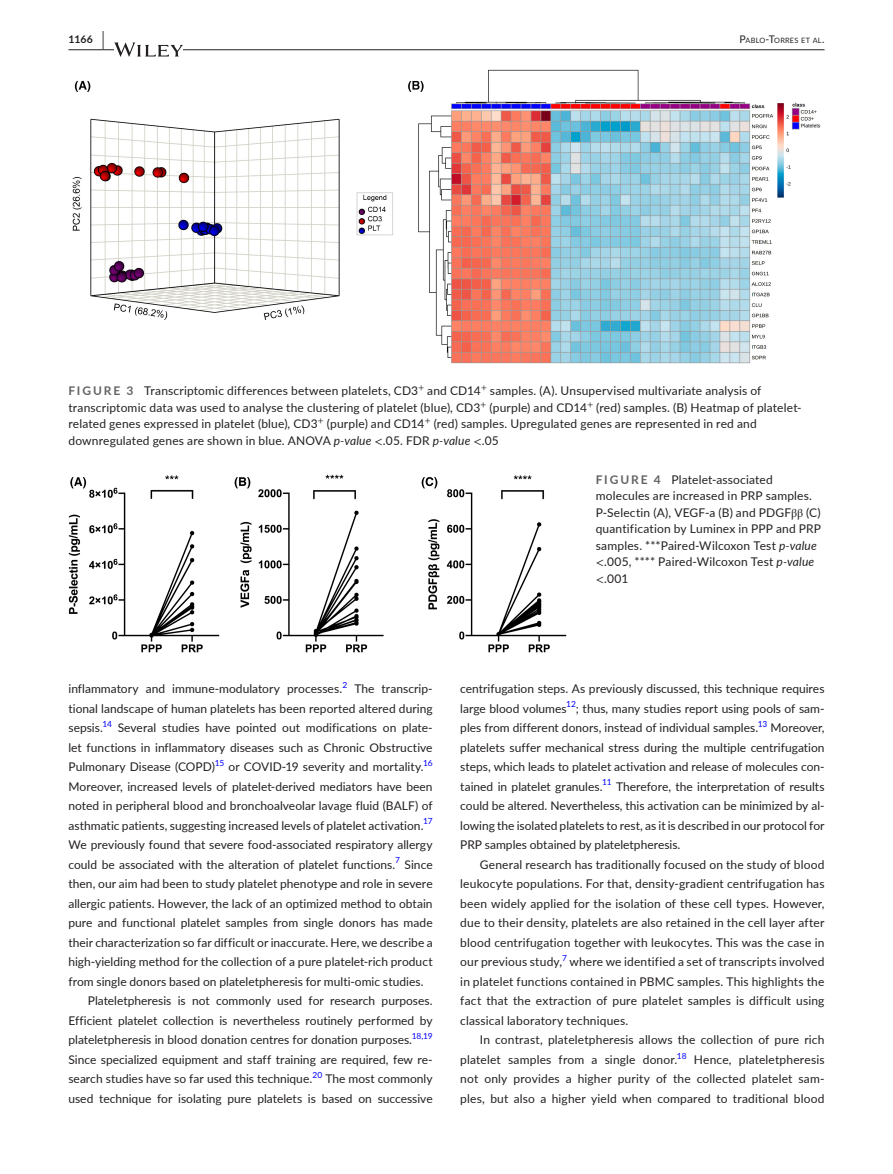
<style>
.page{position:relative;width:893px;height:1174px;background:#fff}
.page>*{position:absolute;margin:0;border:0;box-sizing:border-box;transform-origin:0 0}
.t1{font:12px/19.5px "Lato";letter-spacing:.005em;color:#231f20;text-align:justify}
.t2{font:700 10.5px "Lato";color:#231f20}
.t3{font:8.4px "Lato";letter-spacing:-.02em;color:#00f}
.t4{font:8.4px "STIX";color:#231f20}
.t5{font:7.35px "Lato";letter-spacing:.03em;color:#231f20}
.s1{font-size:19.5px}
.s2{font-size:10.5px}
.s3{font-weight:700;color:#636366}
.s4{font-style:italic}
.s5{font-family:"STIX"}
</style>
<div class="page">
<hr style="left:68px;top:49px;width:756px;height:1px;background:#231f20">
<svg style="left:114px;top:42px;width:69px;height:15px"></svg>
<img style="left:72px;top:69px;width:749px;height:294px">
<img style="left:68px;top:474px;width:498px;height:178px">
<p class="t2" style="left:68px;top:31px;width:37px">1166 <span class="s1">|</span></p>
<p class="t5" style="left:740px;top:35px;width:86px"><span class="s2">P</span>ABLO<span class="s2">-T</span>ORRES ET AL<span class="s2">.</span></p>
<p class="t1" style="left:68px;top:382px;width:694px;line-height:16.5px"><span class="s3">FIGURE 3</span> Transcriptomic differences between platelets, CD3<sup>+</sup> and CD14<sup>+</sup> samples. (A). Unsupervised multivariate analysis of transcriptomic data was used to analyse the clustering of platelet (blue), CD3</p>
<p class="t4" style="left:481px;top:398px;width:7px">+</p>
<p class="t1" style="left:489px;top:397px;width:99px">(purple) and CD14</p>
<p class="t4" style="left:587px;top:398px;width:7px">+</p>
<p class="t1" style="left:596px;top:397px;width:207px">(red) samples. (B) Heatmap of platelet-</p>
<p class="t1" style="left:68px;top:414px;width:251px">related genes expressed in platelet (blue), CD3</p>
<p class="t4" style="left:318px;top:414px;width:7px">+</p>
<p class="t1" style="left:327px;top:414px;width:99px">(purple) and CD14</p>
<p class="t4" style="left:425px;top:414px;width:7px">+</p>
<p class="t1" style="left:68px;top:415px;width:690px;line-height:16.5px;text-indent:365px">(red) samples. Upregulated genes are represented in red and downregulated genes are shown in blue. ANOVA <span class="s4">p-value</span> <span class="s5">&lt;</span>.05. FDR <span class="s4">p-value</span> <span class="s5">&lt;</span>.05</p>
<p class="t1" style="left:596px;top:471px;width:227px;line-height:16.5px;text-align:left"><span class="s3">FIGURE 4</span> Platelet-associated molecules are increased in PRP samples.<br>P-Selectin (A), VEGF-a (B) and PDGF<span class="s5">ββ</span> (C) quantification by Luminex in PPP and PRP samples. ***Paired-Wilcoxon Test <span class="s4">p-value </span><span class="s5">&lt;</span>.005, **** Paired-Wilcoxon Test <span class="s4">p-value </span><span class="s5">&lt;</span>.001</p>
<p class="t1" style="left:68px;top:678px;width:275px">inflammatory and immune-modulatory processes.</p>
<p class="t3" style="left:342px;top:679px;width:6px">2</p>
<p class="t1" style="left:68px;top:678px;width:366px;text-indent:286px">The transcrip&shy;tional landscape of human platelets has been reported altered during sepsis.</p>
<p class="t3" style="left:102px;top:718px;width:11px">14</p>
<p class="t1" style="left:68px;top:717px;width:366px;text-indent:49px">Several studies have pointed out modifications on plate&shy;let functions in inflammatory diseases such as Chronic Obstructive Pulmonary Disease (COPD)</p>
<p class="t3" style="left:215px;top:757px;width:11px">15</p>
<p class="t1" style="left:229px;top:756px;width:196px">or COVID-19 severity and mortality.</p>
<p class="t3" style="left:423px;top:757px;width:11px">16</p>
<p class="t1" style="left:68px;top:776px;width:366px">Moreover, increased levels of platelet-derived mediators have been noted in peripheral blood and bronchoalveolar lavage fluid (BALF) of asthmatic patients, suggesting increased levels of platelet activation.<sup>17<br></sup>We previously found that severe food-associated respiratory allergy could be associated with the alteration of platelet functions.</p>
<p class="t3" style="left:395px;top:854px;width:6px">7</p>
<p class="t1" style="left:405px;top:854px;width:30px">Since</p>
<p class="t1" style="left:68px;top:873px;width:366px">then, our aim had been to study platelet phenotype and role in severe</p>
<p class="t1" style="left:68px;top:893px;width:366px">allergic patients. However, the lack of an optimized method to obtain</p>
<p class="t1" style="left:68px;top:912px;width:366px">pure and functional platelet samples from single donors has made</p>
<p class="t1" style="left:68px;top:932px;width:366px">their characterization so far difficult or inaccurate. Here, we describe a</p>
<p class="t1" style="left:68px;top:951px;width:366px">high-yielding method for the collection of a pure platelet-rich product</p>
<p class="t1" style="left:68px;top:971px;width:357px">from single donors based on plateletpheresis for multi-omic studies.</p>
<p class="t1" style="left:88px;top:990px;width:346px">Plateletpheresis is not commonly used for research purposes.</p>
<p class="t1" style="left:68px;top:1010px;width:366px">Efficient platelet collection is nevertheless routinely performed by</p>
<p class="t1" style="left:68px;top:1029px;width:345px">plateletpheresis in blood donation centres for donation purposes.</p>
<p class="t3" style="left:412px;top:1030px;width:22px">18,19</p>
<p class="t1" style="left:68px;top:1049px;width:366px">Since specialized equipment and staff training are required, few re&shy;search studies have so far used this technique.<sup>20</sup> The most commonly used technique for isolating pure platelets is based on successive</p>
<p class="t1" style="left:460px;top:678px;width:366px">centrifugation steps. As previously discussed, this technique requires large blood volumes</p>
<p class="t3" style="left:566px;top:698px;width:11px">12</p>
<p class="t1" style="left:460px;top:698px;width:366px;text-indent:116px">; thus, many studies report using pools of sam&shy;ples from different donors, instead of individual samples.</p>
<p class="t3" style="left:758px;top:718px;width:11px">13</p>
<p class="t1" style="left:460px;top:717px;width:366px;text-indent:310px">Moreover, platelets suffer mechanical stress during the multiple centrifugation steps, which leads to platelet activation and release of molecules con&shy;tained in platelet granules.</p>
<p class="t3" style="left:602px;top:776px;width:11px">11</p>
<p class="t1" style="left:460px;top:776px;width:366px;text-indent:156px">Therefore, the interpretation of results could be altered. Nevertheless, this activation can be minimized by al&shy;lowing the isolated platelets to rest, as it is described in our protocol for PRP samples obtained by plateletpheresis.</p>
<p class="t1" style="left:460px;top:854px;width:366px;text-indent:20px">General research has traditionally focused on the study of blood leukocyte populations. For that, density-gradient centrifugation has been widely applied for the isolation of these cell types. However, due to their density, platelets are also retained in the cell layer after blood centrifugation together with leukocytes. This was the case in our previous study,</p>
<p class="t3" style="left:562px;top:952px;width:6px">7</p>
<p class="t1" style="left:460px;top:951px;width:366px;text-indent:109px">where we identified a set of transcripts involved in platelet functions contained in PBMC samples. This highlights the fact that the extraction of pure platelet samples is difficult using classical laboratory techniques.</p>
<p class="t1" style="left:460px;top:1029px;width:366px;text-indent:20px">In contrast, plateletpheresis allows the collection of pure rich platelet samples from a single donor.<sup>18</sup> Hence, plateletpheresis not only provides a higher purity of the collected platelet sam&shy;ples, but also a higher yield when compared to traditional blood</p>
</div>
